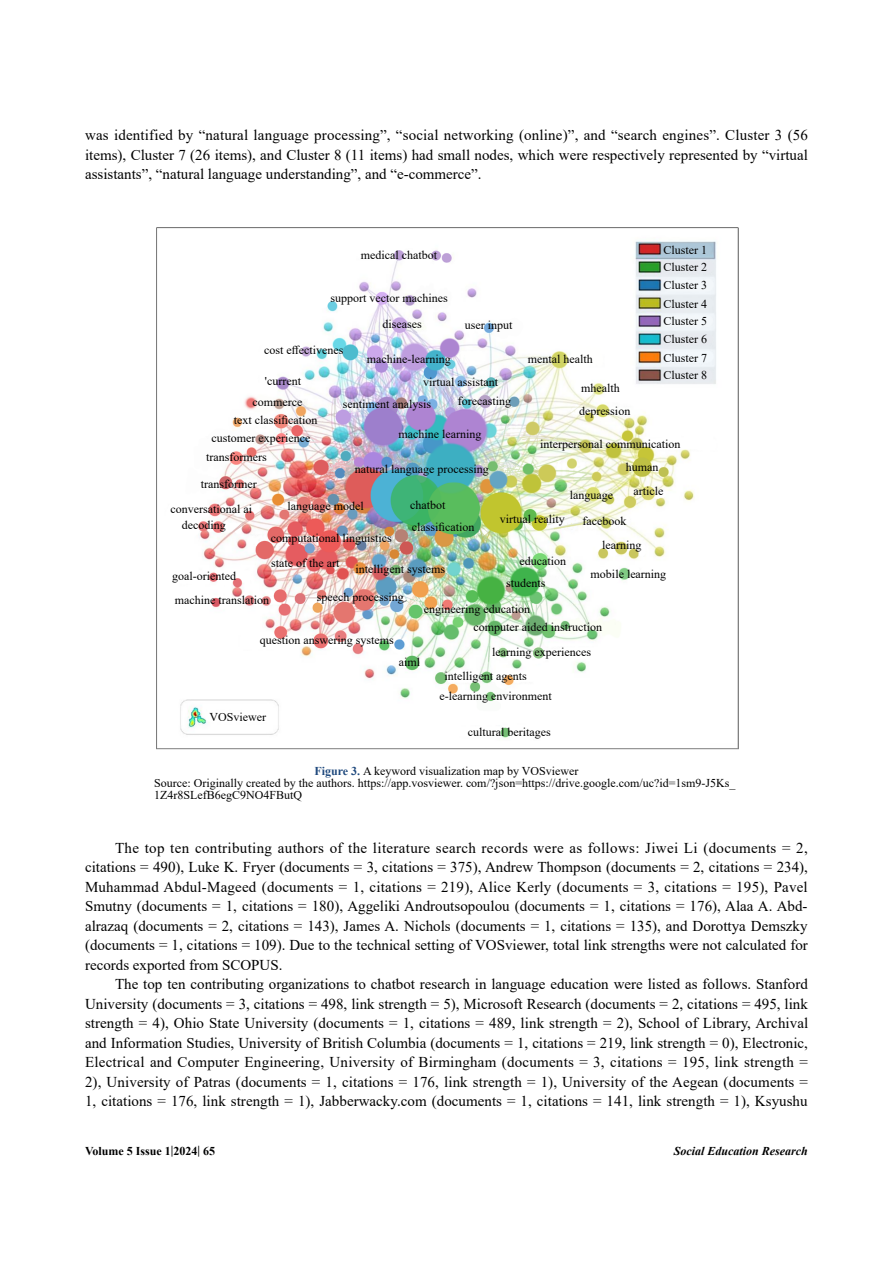
<style>
.page{position:relative;width:893px;height:1263px;background:#fff}
.page>*{position:absolute;margin:0;border:0;box-sizing:border-box;transform-origin:0 0}
.t1{font:15px/19.5px "Times New Roman";color:#000;text-align:justify}
.t2{font:12px/18px "Times New Roman";color:#000}
.t3{font:italic 700 12px "Times New Roman";color:#000}
.t4{font:700 12px "Times New Roman";color:#000}
.s1{font-weight:700;color:#1f497d}
</style>
<div class="page">
<img style="left:157px;top:227px;width:581px;height:523px">
<p class="t1" style="left:85px;top:125px;width:724px">was identified by “natural language processing”, “social networking (online)”, and “search engines”. Cluster 3 (56 items), Cluster 7 (26 items), and Cluster 8 (11 items) had small nodes, which were respectively represented by “virtual assistants”, “natural language understanding”, and “e-commerce”.</p>
<p class="t2" style="left:361px;top:245px;width:78px">medical chatbot</p>
<p class="t2" style="left:330px;top:289px;width:119px">support vector machines</p>
<p class="t2" style="left:264px;top:341px;width:81px">cost effectivenes</p>
<p class="t2" style="left:265px;top:372px;width:38px">'current</p>
<p class="t2" style="left:382px;top:315px;width:41px">diseases</p>
<p class="t2" style="left:465px;top:316px;width:49px">user input</p>
<p class="t2" style="left:423px;top:347px;width:77px;line-height:23px;text-indent:-56px">machine-learning<br>virtual assistant</p>
<p class="t2" style="left:528px;top:349px;width:66px">mental health</p>
<p class="t2" style="left:581px;top:378px;width:40px">mhealth</p>
<p class="t2" style="left:664px;top:240px;width:45px;text-align:justify">Cluster 1<br>Cluster 2<br>Cluster 3<br>Cluster 4</p>
<p class="t2" style="left:664px;top:312px;width:45px;text-align:justify">Cluster 5<br>Cluster 6<br>Cluster 7<br>Cluster 8</p>
<p class="t2" style="left:252px;top:392px;width:51px">commerce</p>
<p class="t2" style="left:234px;top:410px;width:85px">text classification</p>
<p class="t2" style="left:212px;top:429px;width:100px">customer experience</p>
<p class="t2" style="left:206px;top:447px;width:62px">transformers</p>
<p class="t2" style="left:458px;top:392px;width:55px">forecasting</p>
<p class="t2" style="left:343px;top:395px;width:90px">sentiment analysis</p>
<p class="t2" style="left:399px;top:424px;width:84px">machine learning</p>
<p class="t2" style="left:355px;top:459px;width:135px">natural language processing</p>
<p class="t2" style="left:579px;top:402px;width:53px">depression</p>
<p class="t2" style="left:540px;top:435px;width:142px">interpersonal communication</p>
<p class="t2" style="left:626px;top:457px;width:34px">human</p>
<p class="t2" style="left:201px;top:474px;width:57px">transformer</p>
<p class="t2" style="left:170px;top:500px;width:83px">conversational ai</p>
<p class="t2" style="left:182px;top:515px;width:45px">decoding</p>
<p class="t2" style="left:288px;top:496px;width:78px">language model</p>
<p class="t2" style="left:410px;top:495px;width:37px">chatbot</p>
<p class="t2" style="left:412px;top:518px;width:64px">classification</p>
<p class="t2" style="left:570px;top:486px;width:45px">language</p>
<p class="t2" style="left:633px;top:482px;width:31px">article</p>
<p class="t2" style="left:500px;top:509px;width:66px">virtual reality</p>
<p class="t2" style="left:582px;top:512px;width:45px">facebook</p>
<p class="t2" style="left:271px;top:528px;width:123px">computational linguistics</p>
<p class="t2" style="left:602px;top:536px;width:41px">learning</p>
<p class="t2" style="left:172px;top:566px;width:65px">goal-oriented</p>
<p class="t2" style="left:271px;top:554px;width:70px">state of the art</p>
<p class="t2" style="left:355px;top:560px;width:91px">intelligent systems</p>
<p class="t2" style="left:519px;top:551px;width:48px">education</p>
<p class="t2" style="left:506px;top:573px;width:41px">students</p>
<p class="t2" style="left:591px;top:565px;width:77px">mobile learning</p>
<p class="t2" style="left:175px;top:591px;width:96px">machine translation</p>
<p class="t2" style="left:317px;top:587px;width:88px">speech processing</p>
<p class="t2" style="left:474px;top:599px;width:130px;text-indent:-50px">engineering education<br>computer aided instruction</p>
<p class="t2" style="left:260px;top:631px;width:135px">question answering systems</p>
<p class="t2" style="left:209px;top:708px;width:58px">VOSviewer</p>
<p class="t2" style="left:399px;top:652px;width:23px">aiml</p>
<p class="t2" style="left:492px;top:642px;width:100px">learning experiences</p>
<p class="t2" style="left:445px;top:666px;width:84px">intelligent agents</p>
<p class="t2" style="left:440px;top:686px;width:114px">e-learning environment</p>
<p class="t2" style="left:468px;top:723px;width:84px">cultural beritages</p>
<p class="t2" style="left:154px;top:765px;width:583px;line-height:12px;text-indent:160px"><span class="s1">Figure 3.</span> A keyword visualization map by VOSviewer<br>Source: Originally created by the authors. https://app.vosviewer. com/?json=https://drive.google.com/uc?id=1sm9-J5Ks_<br>1Z4r8SLefB6egC9NO4FButQ</p>
<p class="t1" style="left:85px;top:837px;width:724px;text-indent:30px">The top ten contributing authors of the literature search records were as follows: Jiwei Li (documents = 2, citations = 490), Luke K. Fryer (documents = 3, citations = 375), Andrew Thompson (documents = 2, citations = 234), Muhammad Abdul-Mageed (documents = 1, citations = 219), Alice Kerly (documents = 3, citations = 195), Pavel Smutny (documents = 1, citations = 180), Aggeliki Androutsopoulou (documents = 1, citations = 176), Alaa A. Abd&shy;alrazaq (documents = 2, citations = 143), James A. Nichols (documents = 1, citations = 135), and Dorottya Demszky (documents = 1, citations = 109). Due to the technical setting of VOSviewer, total link strengths were not calculated for records exported from SCOPUS.</p>
<p class="t1" style="left:85px;top:974px;width:725px;text-indent:30px">The top ten contributing organizations to chatbot research in language education were listed as follows. Stanford University (documents = 3, citations = 498, link strength = 5), Microsoft Research (documents = 2, citations = 495, link strength = 4), Ohio State University (documents = 1, citations = 489, link strength = 2), School of Library, Archival and Information Studies, University of British Columbia (documents = 1, citations = 219, link strength = 0), Electronic, Electrical and Computer Engineering, University of Birmingham (documents = 3, citations = 195, link strength = 2), University of Patras (documents = 1, citations = 176, link strength = 1), University of the Aegean (documents = 1, citations = 176, link strength = 1), Jabberwacky.com (documents = 1, citations = 141, link strength = 1), Ksyushu</p>
<p class="t4" style="left:85px;top:1142px;width:132px">Volume 5 Issue 1|2024| 65</p>
<p class="t3" style="left:674px;top:1143px;width:136px">Social Education Research</p>
</div>
